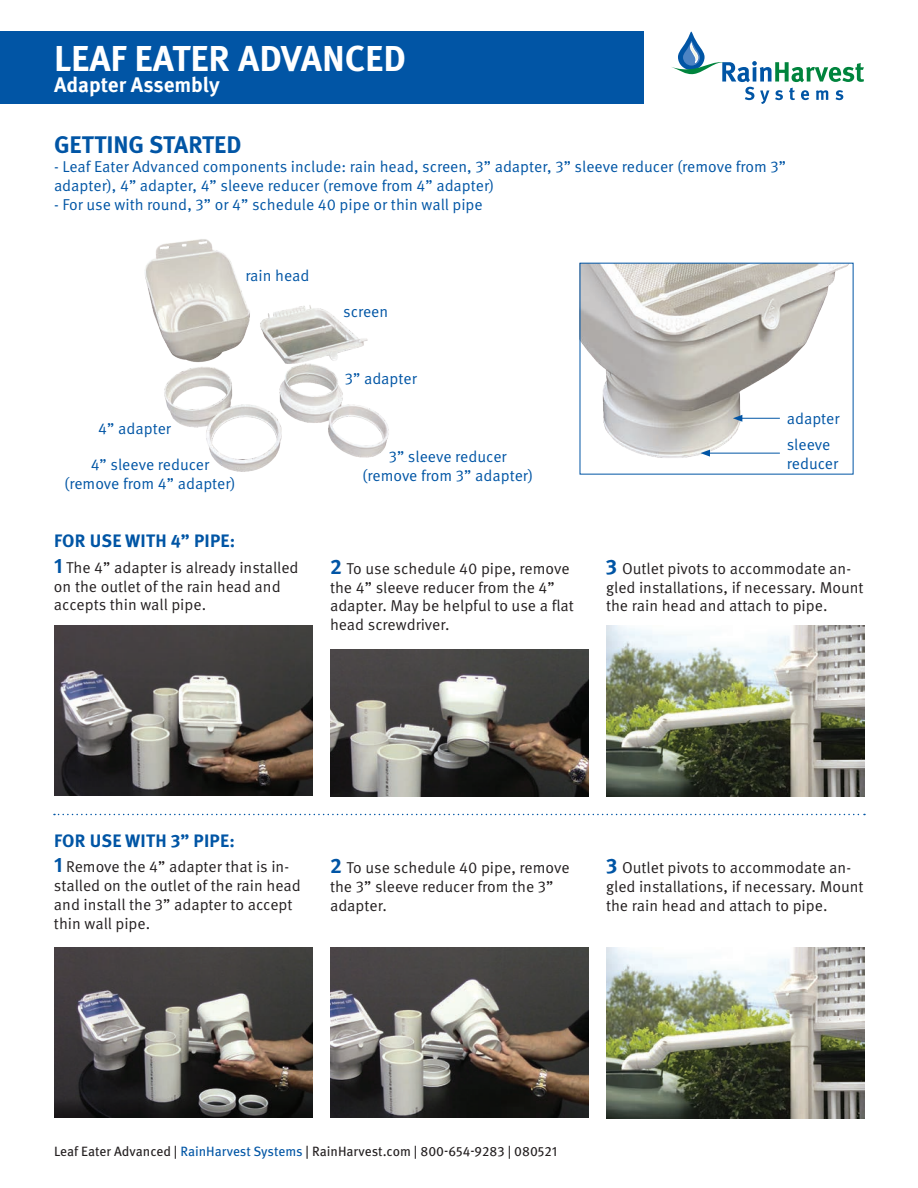
<style>
.page{position:relative;width:918px;height:1188px;background:#fff}
.page>*{position:absolute;margin:0;border:0;box-sizing:border-box;transform-origin:0 0}
.t1{font:700 36px "Meta Pro";color:#fff}
.t2{font:700 24px "Meta Pro";color:#0155a5}
.t3{font:700 21px "Meta Pro";color:#fff}
.t4{font:700 18px "Meta Pro";letter-spacing:.01em;color:#0155a5}
.t5{font:15.75px/18.9px "Meta Pro Norm";color:#231f20}
.t6{font:15.75px/18.9px "Meta Pro Norm";color:#0155a5}
.t7{font:13.5px "Meta Pro";color:#231f20}
.s1{font-family:"Meta Pro";font-weight:700;font-size:21px;color:#0155a5}
.s2{color:#0155a5}
</style>
<div class="page">
<div style="left:0;top:32px;width:643px;height:72px;background:#0155a5"></div>
<svg style="left:54px;top:814px;width:811px;height:1px"></svg>
<svg style="left:672px;top:32px;width:192px;height:72px"></svg>
<img style="left:145px;top:239px;width:244px;height:233px">
<img style="left:54px;top:625px;width:258px;height:170px">
<img style="left:54px;top:947px;width:258px;height:170px">
<img style="left:330px;top:947px;width:258px;height:170px">
<img style="left:330px;top:650px;width:258px;height:146px">
<img style="left:606px;top:947px;width:258px;height:172px">
<img style="left:606px;top:625px;width:258px;height:171px">
<img style="left:582px;top:265px;width:266px;height:193px">
<hr style="left:740px;top:418px;width:40px;height:1px;background:#0155a5">
<svg style="left:733px;top:415px;width:9px;height:7px"></svg>
<hr style="left:708px;top:453px;width:72px;height:1px;background:#0155a5">
<svg style="left:700px;top:450px;width:10px;height:7px"></svg>
<h1 class="t1" style="left:54px;top:30px;width:354px">LEAF EATER ADVANCED</h1>
<h3 class="t3" style="left:54px;top:68px;width:167px">Adapter Assembly</h3>
<h2 class="t2" style="left:54px;top:126px;width:189px">GETTING STARTED</h2>
<p class="t6" style="left:54px;top:156px;width:734px">- Leaf Eater Advanced components include: rain head, screen, 3” adapter, 3” sleeve reducer (remove from 3” adapter), 4” adapter, 4” sleeve reducer (remove from 4” adapter)</p>
<p class="t6" style="left:54px;top:194px;width:430px">- For use with round, 3” or 4” schedule 40 pipe or thin wall pipe</p>
<p class="t6" style="left:245px;top:265px;width:66px">rain head</p>
<p class="t6" style="left:98px;top:418px;width:74px">4” adapter</p>
<p class="t6" style="left:64px;top:454px;width:173px;text-align:center">4” sleeve reducer (remove from 4” adapter)</p>
<p class="t4" style="left:54px;top:527px;width:183px">FOR USE WITH 4” PIPE:</p>
<p class="t5" style="left:54px;top:557px;width:246px"><span class="s1">1</span> The 4” adapter is already installed on the outlet of the rain head and accepts thin wall pipe.</p>
<p class="t6" style="left:343px;top:302px;width:46px">screen</p>
<p class="t6" style="left:345px;top:368px;width:74px">3” adapter</p>
<p class="t6" style="left:362px;top:446px;width:172px;text-align:center">3” sleeve reducer (remove from 3” adapter)</p>
<p class="t5" style="left:330px;top:558px;width:245px"><span class="s1">2</span> To use schedule 40 pipe, remove the 4” sleeve reducer from the 4” adapter. May be helpful to use a flat head screwdriver.</p>
<p class="t6" style="left:787px;top:405px;width:54px;line-height:25.3px">adapter sleeve</p>
<p class="t6" style="left:787px;top:453px;width:53px">reducer</p>
<p class="t5" style="left:606px;top:558px;width:259px"><span class="s1">3</span> Outlet pivots to accommodate an&shy;gled installations, if necessary. Mount the rain head and attach to pipe.</p>
<p class="t4" style="left:54px;top:827px;width:182px">FOR USE WITH 3” PIPE:</p>
<p class="t5" style="left:54px;top:856px;width:248px"><span class="s1">1</span> Remove the 4” adapter that is in&shy;stalled on the outlet of the rain head and install the 3” adapter to accept thin wall pipe.</p>
<p class="t5" style="left:330px;top:857px;width:241px"><span class="s1">2</span> To use schedule 40 pipe, remove the 3” sleeve reducer from the 3” adapter.</p>
<p class="t5" style="left:606px;top:857px;width:259px"><span class="s1">3</span> Outlet pivots to accommodate an&shy;gled installations, if necessary. Mount the rain head and attach to pipe.</p>
<p class="t7" style="left:54px;top:1141px;width:505px">Leaf Eater Advanced | <span class="s2">RainHarvest Systems</span> | RainHarvest.com | 800-654-9283 | 080521</p>
</div>
